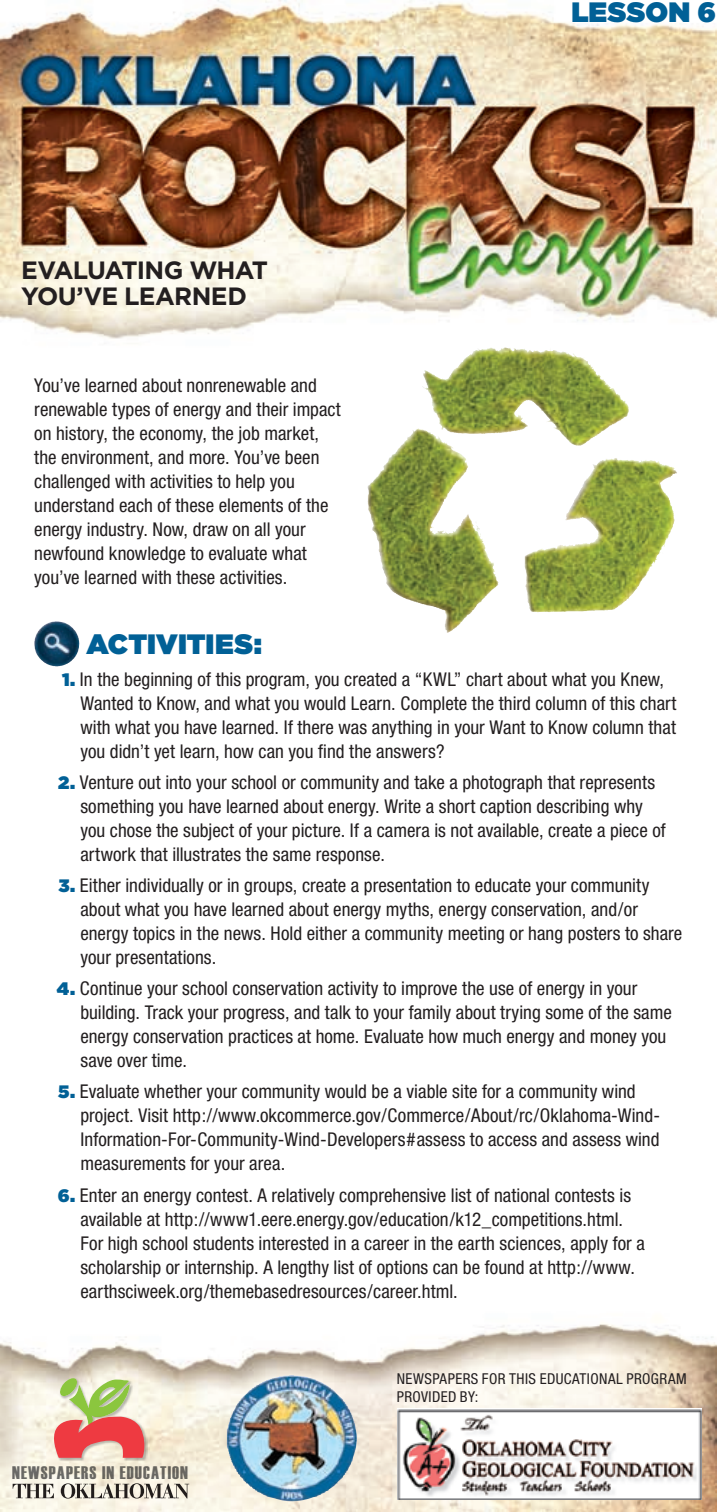
<style>
.page{position:relative;width:717px;height:1512px;background:#fff}
.page>*{position:absolute;margin:0;border:0;box-sizing:border-box;transform-origin:0 0}
.t1{font:900 28px "Gotham";letter-spacing:.005em;color:#016096}
.t2{font:700 25px/26px "Gotham";letter-spacing:-.03em;color:#231f20}
.t3{font:condensed 19px/24px "Helvetica Neue";color:#231f20}
.t4{font:18.2px "Haettenschweiler";letter-spacing:.06em;color:#6c6d70}
.t5{font:condensed 15px/18px "Helvetica Neue";letter-spacing:.025em;color:#231f20}
.s1{font-family:"Gotham";font-weight:900;font-stretch:normal;font-size:18px;color:#016096}
</style>
<div class="page">
<img style="left:0;top:0;width:717px;height:1512px">
<img style="left:397px;top:1409px;width:304px;height:91px">
<img style="left:227px;top:1375px;width:131px;height:128px">
<svg style="left:13px;top:1484px;width:41px;height:14px"></svg>
<svg style="left:61px;top:1483px;width:128px;height:16px;background:#ada89e"></svg>
<img style="left:53px;top:1416px;width:95px;height:45px">
<svg style="left:52px;top:1377px;width:93px;height:81px;background:#dba589"></svg>
<img style="left:34px;top:621px;width:46px;height:45px">
<img style="left:422px;top:348px;width:82px;height:42px">
<h2 class="t2" style="left:21px;top:257px;width:248px">EVALUATING WHAT<br>YOU’VE LEARNED</h2>
<p class="t3" style="left:34px;top:373px;width:308px">You’ve learned about nonrenewable and renewable types of energy and their impact on history, the economy, the job market, the environment, and more. You’ve been challenged with activities to help you understand each of these elements of the energy industry. Now, draw on all your newfound knowledge to evaluate what you’ve learned with these activities.</p>
<h1 class="t1" style="left:571px;top:-8px;width:146px">LESSON 6</h1>
<h1 class="t1" style="left:86px;top:624px;width:177px">ACTIVITIES:</h1>
<p class="t3" style="left:80px;top:667px;width:597px;text-indent:-18px"><span class="s1">1.</span> In the beginning of this program, you created a “KWL” chart about what you Knew, Wanted to Know, and what you would Learn. Complete the third column of this chart with what you have learned. If there was anything in your Want to Know column that you didn’t yet learn, how can you find the answers?</p>
<p class="t3" style="left:80px;top:770px;width:587px;text-indent:-22px"><span class="s1">2.</span> Venture out into your school or community and take a photograph that represents something you have learned about energy. Write a short caption describing why you chose the subject of your picture. If a camera is not available, create a piece of artwork that illustrates the same response.</p>
<p class="t3" style="left:80px;top:873px;width:603px;text-indent:-22px"><span class="s1">3.</span> Either individually or in groups, create a presentation to educate your community about what you have learned about energy myths, energy conservation, and/or energy topics in the news. Hold either a community meeting or hang posters to share your presentations.</p>
<p class="t3" style="left:80px;top:976px;width:593px;text-indent:-23px"><span class="s1">4.</span> Continue your school conservation activity to improve the use of energy in your building. Track your progress, and talk to your family about trying some of the same energy conservation practices at home. Evaluate how much energy and money you save over time.</p>
<p class="t3" style="left:80px;top:1079px;width:581px;text-indent:-22px"><span class="s1">5.</span> Evaluate whether your community would be a viable site for a community wind project. Visit http://www.okcommerce.gov/Commerce/About/rc/Oklahoma-Wind-Information-For-Community-Wind-Developers#assess to access and assess wind measurements for your area.</p>
<p class="t3" style="left:80px;top:1183px;width:566px;text-indent:-23px"><span class="s1">6.</span> Enter an energy contest. A relatively comprehensive list of national contests is available at http://www1.eere.energy.gov/education/k12_competitions.html.<br>For high school students interested in a career in the earth sciences, apply for a scholarship or internship. A lengthy list of options can be found at http://www. earthsciweek.org/themebasedresources/career.html.</p>
<p class="t4" style="left:12px;top:1463px;width:177px">NEWSPAPERS IN EDUCATION</p>
<p class="t5" style="left:397px;top:1370px;width:291px">Newspapers for this educational program provided by:</p>
</div>
